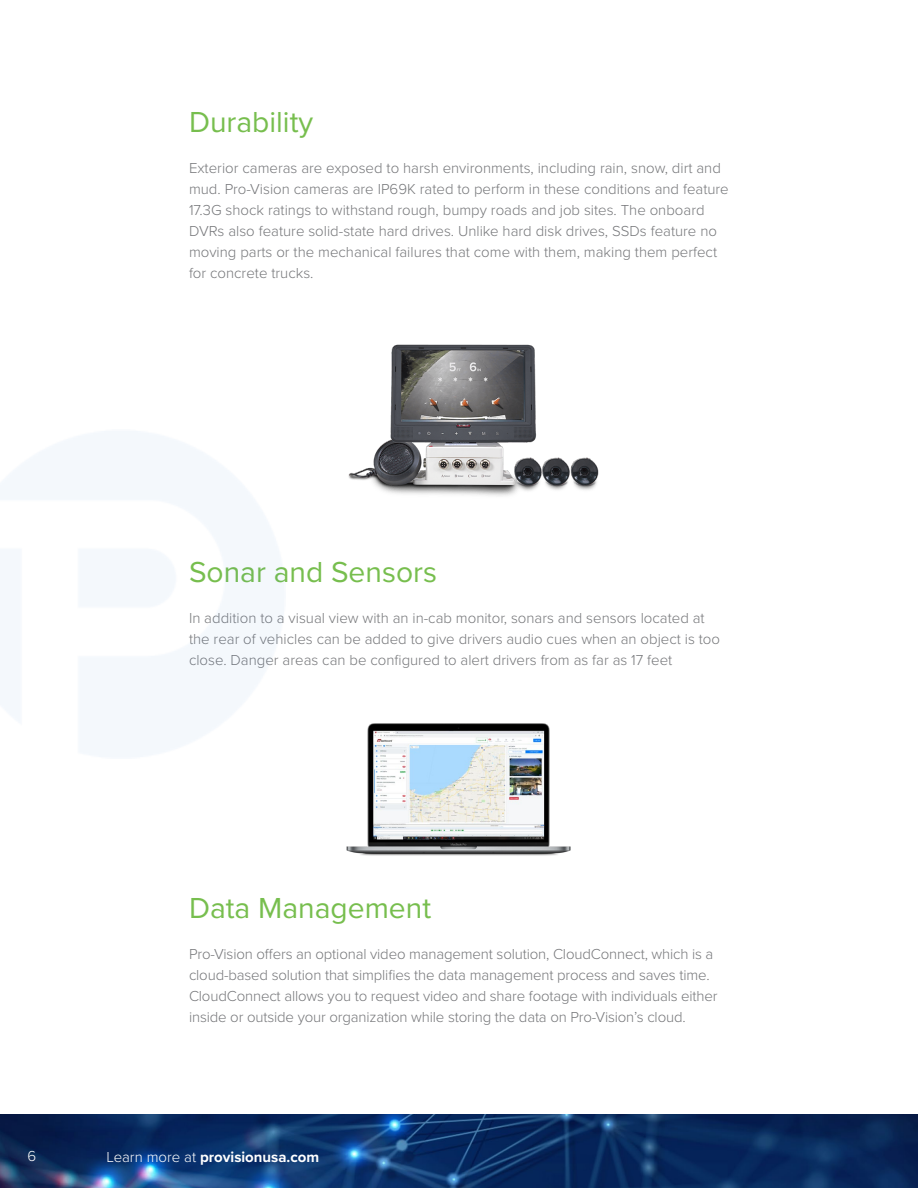
<style>
.page{position:relative;width:918px;height:1188px;background:#fff}
.page>*{position:absolute;margin:0;border:0;box-sizing:border-box;transform-origin:0 0}
.Title_2_Green{font:30px "Proxima Nova";color:#77be4e}
.Paragraph_Style_1__L{font:300 15px/21px "Proxima Nova";letter-spacing:-.01em;color:#76777a}
.Title_2_Green-2{font:300 15px/21px "Proxima Nova";color:#76777a}
.t1{font:700 15px "Proxima Nova";color:#fff}
.t2{font:300 15px "Proxima Nova";color:#fff}
.s1{font-weight:300}
</style>
<div class="page">
<img style="left:0;top:1115px;width:918px;height:73px">
<img style="left:348px;top:344px;width:251px;height:152px">
<img style="left:346px;top:723px;width:225px;height:133px">
<p class="Title_2_Green" style="left:189px;top:99px;width:126px">Durability</p>
<p class="Title_2_Green-2" style="left:189px;top:157px;width:541px">Exterior cameras are exposed to harsh environments, including rain, snow, dirt and mud. Pro-Vision cameras are IP69K rated to perform in these conditions and feature 17.3G shock ratings to withstand rough, bumpy roads and job sites. The onboard DVRs also feature solid-state hard drives. Unlike hard disk drives, SSDs feature no moving parts or the mechanical failures that come with them, making them perfect for concrete trucks.</p>
<p class="Title_2_Green" style="left:189px;top:549px;width:250px">Sonar and Sensors</p>
<p class="Paragraph_Style_1__L" style="left:189px;top:607px;width:533px">In addition to a visual view with an in-cab monitor, sonars and sensors located at the rear of vehicles can be added to give drivers audio cues when an object is too close. Danger areas can be configured to alert drivers from as far as 17 feet</p>
<p class="Title_2_Green" style="left:189px;top:885px;width:244px">Data Management</p>
<p class="Paragraph_Style_1__L" style="left:189px;top:943px;width:530px">Pro-Vision offers an optional video management solution, CloudConnect, which is a cloud-based solution that simplifies the data management process and saves time.<br>CloudConnect allows you to request video and share footage with individuals either inside or outside your organization while storing the data on Pro-Vision’s cloud.</p>
<p class="t2" style="left:28px;top:1145px;width:10px">6</p>
<p class="t1" style="left:106px;top:1146px;width:214px"><span class="s1">Learn more at</span> provisionusa.com</p>
</div>
